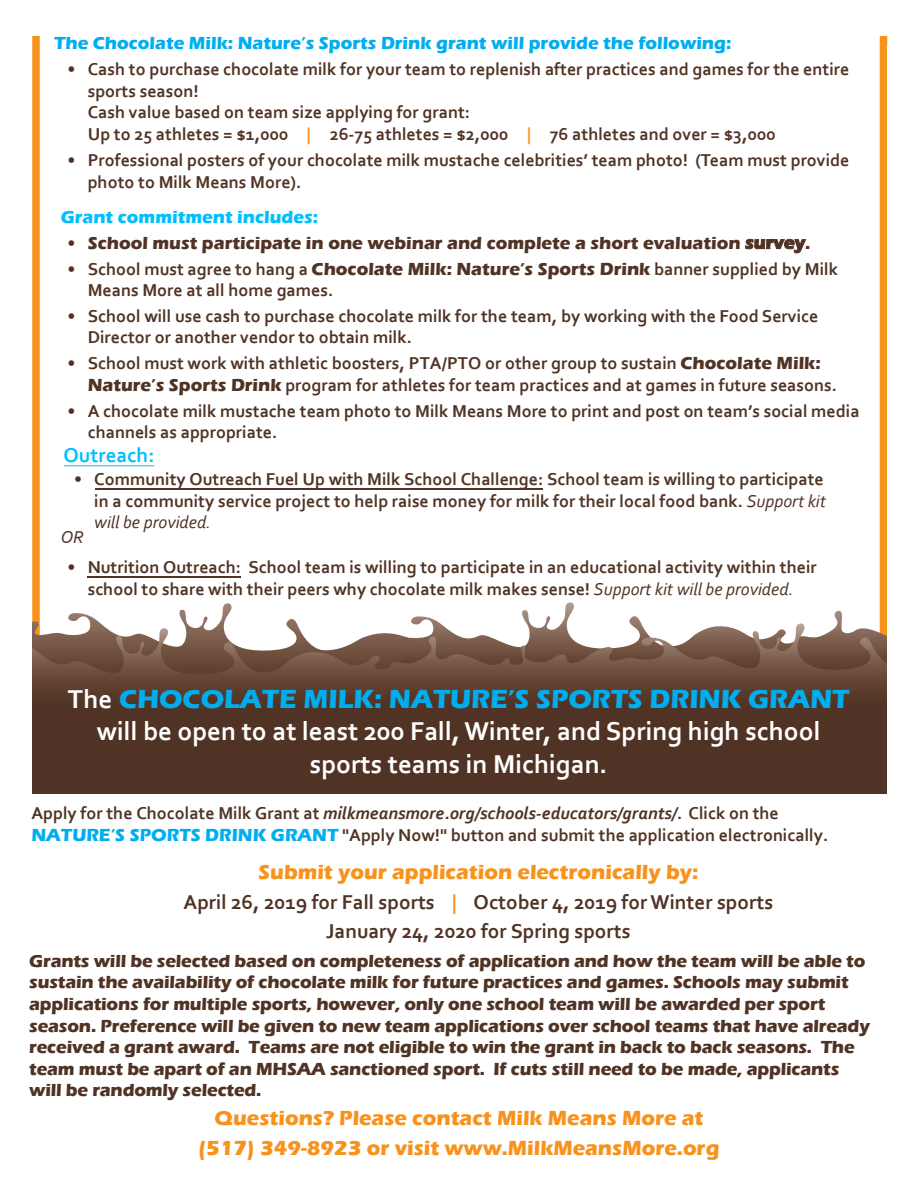
<style>
.page{position:relative;width:918px;height:1188px;background:#fff}
.page>*{position:absolute;margin:0;border:0;box-sizing:border-box;transform-origin:0 0}
.t1{font:700 27px/32.4px "Corbel";color:#fff;text-align:center}
.t2{font:700 21px/29.5px "Corbel";color:#503324;text-align:center}
.t3{font:700 21px/29.5px "Eras ITC";color:#f7931d;text-align:center}
.t4{font:700 21px "Corbel";color:#00bfff}
.t5{font:700 18px/21.6px "Corbel";color:#503324}
.t6{font:700 18px/21.6px "Eras ITC";letter-spacing:-.01em;color:#503324}
.t7{font:700 18px "Eras ITC";color:#00aeef}
.t8{font:700 18px "Eras ITC";color:#00bfff}
.t9{font:italic 18px "Corbel";color:#503324}
.s1{color:#f7931d}
.s2{font-family:"Corbel"}
.s3{font-family:"Eras ITC"}
.s4{font-weight:400;font-style:italic}
.s5{font-family:"Eras ITC";color:#00aeef}
.s6{font-style:italic}
.s7{font-family:"Eras ITC";color:#f7931d}
</style>
<div class="page">
<div style="left:32px;top:36px;width:8px;height:693px;background:#f7931d"></div>
<div style="left:880px;top:36px;width:7px;height:693px;background:#f7931d"></div>
<svg style="left:32px;top:602px;width:848px;height:21px"></svg>
<div style="left:16px;top:680px;width:886px;height:114px;background:#503324"></div>
<svg style="left:32px;top:623px;width:855px;height:69px"></svg>
<div style="left:0;top:498px;width:32px;height:376px;background:#fff"></div>
<div style="left:887px;top:46px;width:31px;height:830px;background:#fff"></div>
<hr style="left:88px;top:576px;width:153px;height:1px;background:#503324">
<hr style="left:64px;top:465px;width:90px;height:1px;background:#00bfff">
<hr style="left:95px;top:488px;width:448px;height:1px;background:#503324">
<p class="t7" style="left:54px;top:33px;width:679px">The Chocolate Milk: Nature’s Sports Drink grant will provide the following:</p>
<p class="t5" style="left:88px;top:58px;width:763px;text-indent:-20px">• Cash to purchase chocolate milk for your team to replenish after practices and games for the entire sports season!<br>Cash value based on team size applying for grant:<br>Up to 25 athletes = $1,000 <span class="s1">|</span> 26-75 athletes = $2,000 <span class="s1">|</span> 76 athletes and over = $3,000</p>
<p class="t5" style="left:88px;top:149px;width:763px;text-indent:-20px">• Professional posters of your chocolate milk mustache celebrities’ team photo! (Team must provide photo to Milk Means More).</p>
<p class="t8" style="left:61px;top:206px;width:259px">Grant commitment includes:</p>
<p class="t6" style="left:68px;top:232px;width:745px"><span class="s2">•</span> School must participate in one webinar and complete a short evaluation survey.</p>
<p class="t5" style="left:88px;top:257px;width:752px;text-indent:-20px">• School must agree to hang a <span class="s3">Chocolate Milk: Nature’s Sports Drink</span> banner supplied by Milk<br>Means More at all home games.</p>
<p class="t5" style="left:88px;top:304px;width:732px;text-indent:-20px">• School will use cash to purchase chocolate milk for the team, by working with the Food Service<br>Director or another vendor to obtain milk.</p>
<p class="t5" style="left:88px;top:352px;width:751px;text-indent:-20px">• School must work with athletic boosters, PTA/PTO or other group to sustain <span class="s3">Chocolate Milk:<br>Nature’s Sports Drink</span> program for athletes for team practices and at games in future seasons.</p>
<p class="t5" style="left:88px;top:400px;width:773px;text-indent:-20px">• A chocolate milk mustache team photo to Milk Means More to print and post on team’s social media channels as appropriate.</p>
<p class="t4" style="left:64px;top:442px;width:92px">Outreach:</p>
<p class="t5" style="left:94px;top:468px;width:733px;text-align:justify;text-indent:-20px">• Community Outreach Fuel Up with Milk School Challenge: School team is willing to participate in a community service project to help raise money for milk for their local food bank. <span class="s4">Support kit will be provided.</span></p>
<p class="t9" style="left:61px;top:526px;width:25px">OR</p>
<p class="t5" style="left:67px;top:556px;width:751px;text-align:center">• Nutrition Outreach: School team is willing to participate in an educational activity within their school to share with their peers why chocolate milk makes sense! <span class="s4">Support kit will be provided.</span></p>
<p class="t1" style="left:68px;top:682px;width:783px">The <span class="s5">CHOCOLATE MILK: NATURE’S SPORTS DRINK GRANT </span>will be open to at least 200 Fall, Winter, and Spring high school sports teams in Michigan.</p>
<p class="t5" style="left:32px;top:802px;width:798px">Apply for the Chocolate Milk Grant at <span class="s6">milkmeansmore.org/schools-educators/grants/</span>. Click on the<br><span class="s5">NATURE’S SPORTS DRINK GRANT</span> "Apply Now!" button and submit the application electronically.</p>
<p class="t2" style="left:184px;top:857px;width:591px"><span class="s7">Submit your application electronically by:<br></span>April 26, 2019 for Fall sports <span class="s1">|</span> October 4, 2019 for Winter sports<br>January 24, 2020 for Spring sports</p>
<p class="t6" style="left:29px;top:950px;width:842px">Grants will be selected based on completeness of application and how the team will be able to sustain the availability of chocolate milk for future practices and games. Schools may submit applications for multiple sports, however, only one school team will be awarded per sport season. Preference will be given to new team applications over school teams that have already received a grant award. Teams are not eligible to win the grant in back to back seasons. The team must be apart of an MHSAA sanctioned sport. If cuts still need to be made, applicants will be randomly selected.</p>
<p class="t3" style="left:199px;top:1104px;width:523px">Questions? Please contact Milk Means More at (517) 349-8923 or visit www.MilkMeansMore.org</p>
</div>
